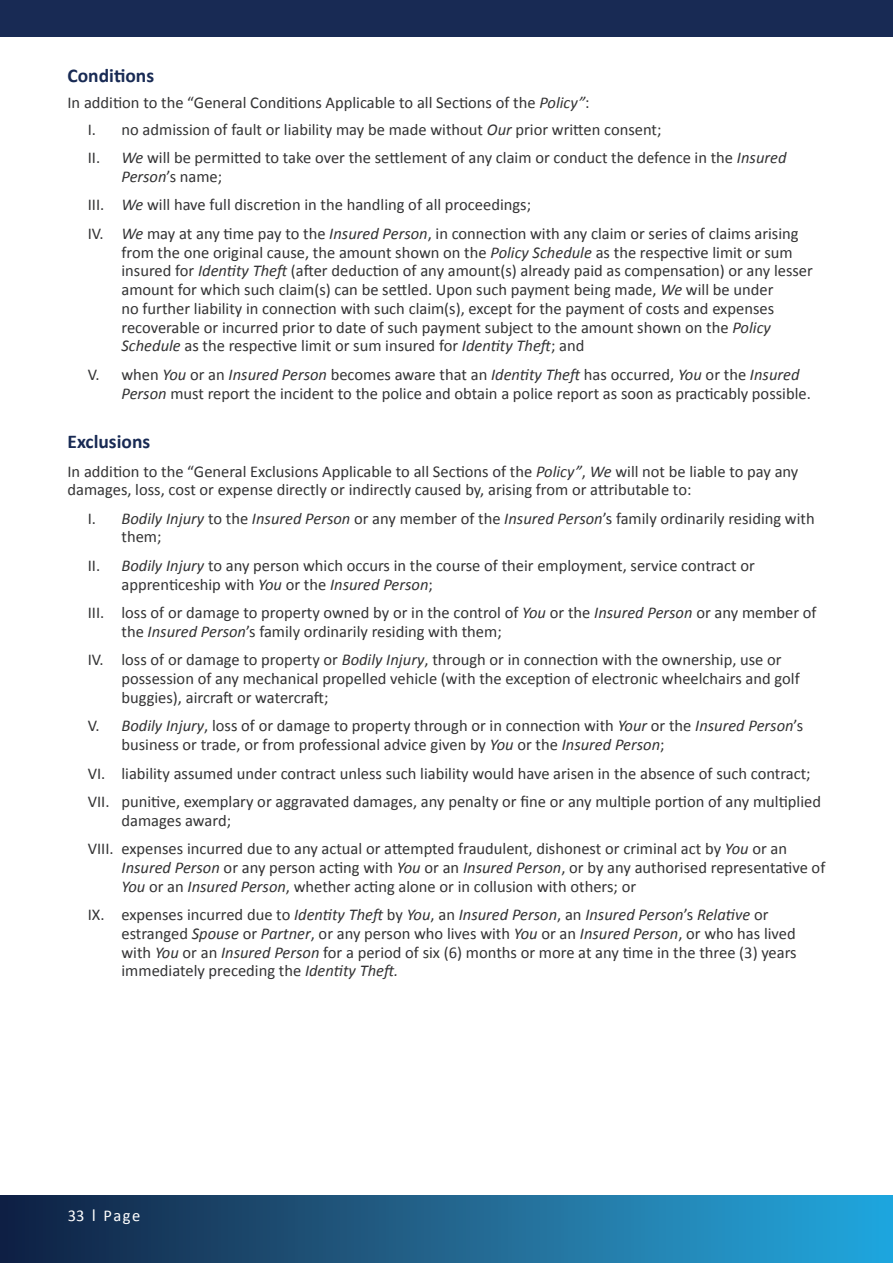
<style>
.page{position:relative;width:893px;height:1263px;background:#fff}
.page>*{position:absolute;margin:0;border:0;box-sizing:border-box;transform-origin:0 0}
.t1{font:700 19.5px "Calibri";color:#182a54}
.t2{font:16.5px/18.8px "Calibri";color:#333334}
.t3{font:16.5px "Calibri";letter-spacing:.085em;color:#fff}
.s1{font-style:italic}
.s2{font-size:18.6px}
</style>
<div class="page">
<div style="left:0;top:0;width:893px;height:37px;background:#182a54"></div>
<div style="left:0;top:1195px;width:893px;height:68px;background:linear-gradient(to right,#152040,#28a9de)"></div>
<p class="t1" style="left:68px;top:64px;width:88px">Conditions</p>
<p class="t2" style="left:88px;top:89px;width:575px;line-height:26.2px;text-indent:-20px">In addition to the “General Conditions Applicable to all Sections of the <span class="s1">Policy”</span>:<br>I. no admission of fault or liability may be made without <span class="s1">Our</span> prior written consent;</p>
<p class="t2" style="left:121px;top:148px;width:666px;text-indent:-34px">II. <span class="s1">We</span> will be permitted to take over the settlement of any claim or conduct the defence in the <span class="s1">Insured<br>Person</span>’s name;</p>
<p class="t2" style="left:88px;top:190px;width:712px;line-height:28.5px">III. <span class="s1">We</span> will have full discretion in the handling of all proceedings;<br>IV. <span class="s1">We</span> may at any time pay to the <span class="s1">Insured Person</span>, in connection with any claim or series of claims arising</p>
<p class="t2" style="left:121px;top:242px;width:693px">from the one original cause, the amount shown on the <span class="s1">Policy Schedule</span> as the respective limit or sum insured for <span class="s1">Identity Theft</span> (after deduction of any amount(s) already paid as compensation) or any lesser amount for which such claim(s) can be settled. Upon such payment being made, <span class="s1">We</span> will be under<br>no further liability in connection with such claim(s), except for the payment of costs and expenses recoverable or incurred prior to date of such payment subject to the amount shown on the <span class="s1">Policy Schedule</span> as the respective limit or sum insured for <span class="s1">Identity Theft</span>; and</p>
<p class="t2" style="left:122px;top:364px;width:691px;text-indent:-34px">V. when <span class="s1">You</span> or an <span class="s1">Insured Person</span> becomes aware that an <span class="s1">Identity Theft</span> has occurred, <span class="s1">You</span> or the <span class="s1">Insured<br>Person</span> must report the incident to the police and obtain a police report as soon as practicably possible.</p>
<p class="t1" style="left:68px;top:429px;width:84px">Exclusions</p>
<p class="t2" style="left:68px;top:461px;width:732px">In addition to the “General Exclusions Applicable to all Sections of the <span class="s1">Policy”</span>, <span class="s1">We</span> will not be liable to pay any damages, loss, cost or expense directly or indirectly caused by, arising from or attributable to:</p>
<p class="t2" style="left:121px;top:508px;width:695px;text-indent:-34px">I. <span class="s1">Bodily Injury</span> to the <span class="s1">Insured Person</span> or any member of the <span class="s1">Insured Person</span>’s family ordinarily residing with them;</p>
<p class="t2" style="left:121px;top:555px;width:635px;text-indent:-34px">II. <span class="s1">Bodily Injury</span> to any person which occurs in the course of their employment, service contract or apprenticeship with <span class="s1">You</span> or the <span class="s1">Insured Person</span>;</p>
<p class="t2" style="left:121px;top:602px;width:697px;text-indent:-34px">III. loss of or damage to property owned by or in the control of <span class="s1">You</span> or the <span class="s1">Insured Person</span> or any member of the <span class="s1">Insured Person</span>’s family ordinarily residing with them;</p>
<p class="t2" style="left:121px;top:650px;width:680px;text-indent:-34px">IV. loss of or damage to property or <span class="s1">Bodily Injury</span>, through or in connection with the ownership, use or possession of any mechanical propelled vehicle (with the exception of electronic wheelchairs and golf buggies), aircraft or watercraft;</p>
<p class="t2" style="left:122px;top:716px;width:683px;text-indent:-34px">V. <span class="s1">Bodily Injury</span>, loss of or damage to property through or in connection with <span class="s1">Your</span> or the <span class="s1">Insured Person</span>’s business or trade, or from professional advice given by <span class="s1">You</span> or the <span class="s1">Insured Person</span>;</p>
<p class="t2" style="left:88px;top:758px;width:735px;line-height:28.5px">VI. liability assumed under contract unless such liability would have arisen in the absence of such contract;<br>VII. punitive, exemplary or aggravated damages, any penalty or fine or any multiple portion of any multiplied</p>
<p class="t2" style="left:88px;top:805px;width:701px;line-height:28.5px;text-indent:34px">damages award;<br>VIII. expenses incurred due to any actual or attempted fraudulent, dishonest or criminal act by <span class="s1">You</span> or an</p>
<p class="t2" style="left:122px;top:857px;width:705px"><span class="s1">Insured Person</span> or any person acting with <span class="s1">You</span> or an <span class="s1">Insured Person</span>, or by any authorised representative of<br><span class="s1">You</span> or an <span class="s1">Insured Person</span>, whether acting alone or in collusion with others; or</p>
<p class="t2" style="left:122px;top:904px;width:677px;text-indent:-34px">IX. expenses incurred due to <span class="s1">Identity Theft</span> by <span class="s1">You</span>, an <span class="s1">Insured Person</span>, an <span class="s1">Insured Person</span>’s <span class="s1">Relative</span> or estranged <span class="s1">Spouse</span> or <span class="s1">Partner</span>, or any person who lives with <span class="s1">You</span> or an <span class="s1">Insured Person</span>, or who has lived with <span class="s1">You</span> or an <span class="s1">Insured Person</span> for a period of six (6) months or more at any time in the three (3) years immediately preceding the <span class="s1">Identity Theft.</span></p>
<p class="t3" style="left:68px;top:1206px;width:74px">33 <span class="s2">I</span> Page</p>
</div>
